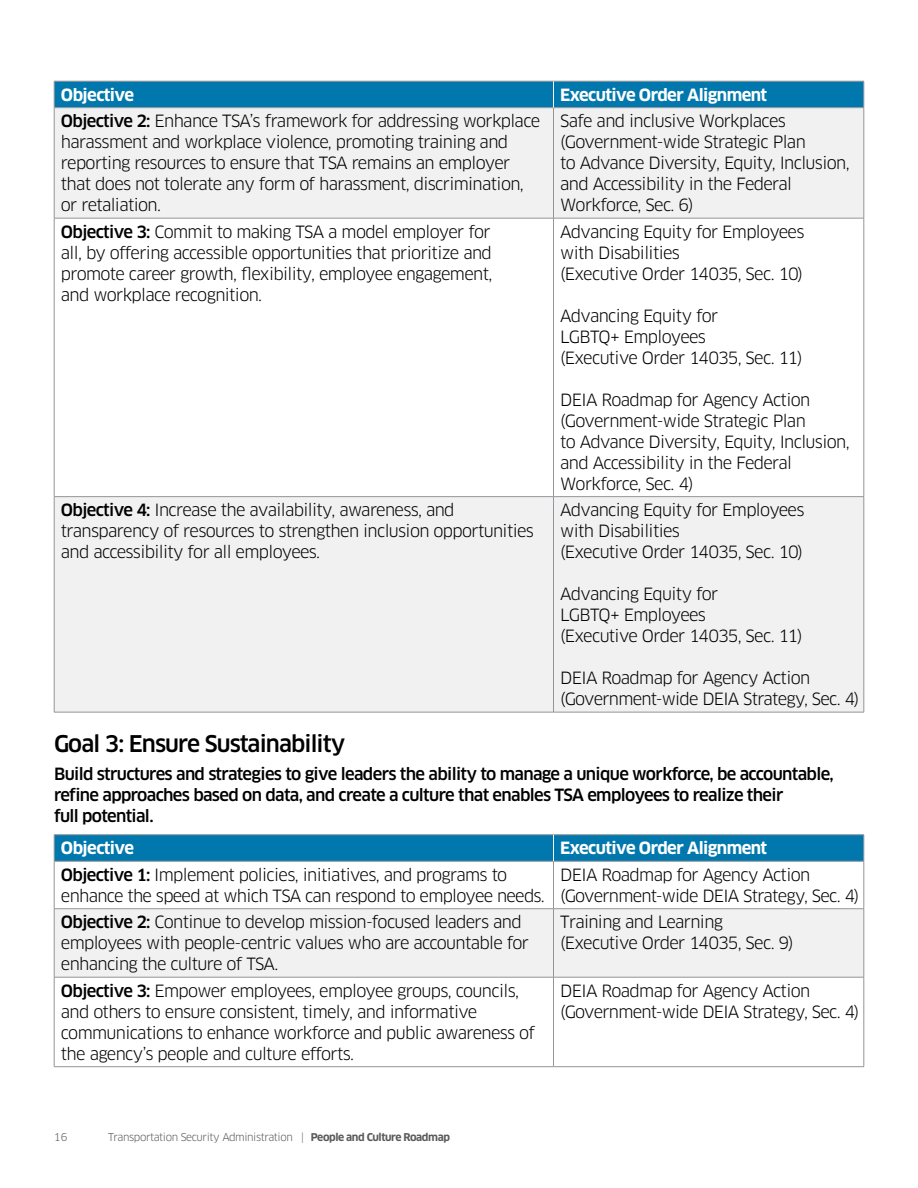
<style>
.page{position:relative;width:918px;height:1188px;background:#fff}
.page>*{position:absolute;margin:0;border:0;box-sizing:border-box;transform-origin:0 0}
.H3_-_Header_3{font:500 22.5px "Clan OT";letter-spacing:-.04em;color:#000}
.Table_Body_Nested{font:16.5px/21px "Clan OT";letter-spacing:-.04em;color:#000}
.Table_Body{font:16.5px/21px "Clan OT";letter-spacing:-.04em;color:#000}
.Body{font:500 16.5px/21px "Clan OT";letter-spacing:-.04em;color:#000}
.Table_Header{font:700 16.5px "Clan OT";letter-spacing:-.035em;color:#fff}
.t1{font:10.5px "Clan OT";letter-spacing:-.04em;color:#5a5b5d}
.s1{font-weight:500}
.s2{font-weight:700}
</style>
<div class="page">
<svg style="left:55px;top:108px;width:809px;height:604px;fill:#f1f1f2"></svg>
<hr style="left:54px;top:108px;width:1px;height:110px;background:#939598">
<hr style="left:553px;top:108px;width:1px;height:110px;background:#939598">
<hr style="left:54px;top:218px;width:500px;height:1px;background:#939598">
<hr style="left:54px;top:218px;width:1px;height:278px;background:#939598">
<hr style="left:554px;top:218px;width:310px;height:1px;background:#939598">
<hr style="left:553px;top:218px;width:1px;height:278px;background:#939598">
<hr style="left:54px;top:496px;width:500px;height:1px;background:#939598">
<hr style="left:54px;top:497px;width:1px;height:215px;background:#939598">
<hr style="left:554px;top:496px;width:310px;height:1px;background:#939598">
<hr style="left:553px;top:497px;width:1px;height:215px;background:#939598">
<hr style="left:54px;top:712px;width:500px;height:1px;background:#939598">
<hr style="left:554px;top:712px;width:310px;height:1px;background:#939598">
<hr style="left:864px;top:108px;width:1px;height:110px;background:#939598">
<hr style="left:864px;top:218px;width:1px;height:278px;background:#939598">
<hr style="left:864px;top:497px;width:1px;height:215px;background:#939598">
<svg style="left:54px;top:81px;width:811px;height:27px;background:#0a7aad"></svg>
<div style="left:55px;top:909px;width:809px;height:68px;background:#f1f1f2"></div>
<hr style="left:54px;top:861px;width:1px;height:48px;background:#939598">
<hr style="left:553px;top:861px;width:1px;height:48px;background:#939598">
<hr style="left:54px;top:908px;width:500px;height:1px;background:#939598">
<hr style="left:54px;top:909px;width:1px;height:68px;background:#939598">
<hr style="left:554px;top:908px;width:310px;height:1px;background:#939598">
<hr style="left:553px;top:909px;width:1px;height:68px;background:#939598">
<hr style="left:54px;top:977px;width:500px;height:1px;background:#939598">
<hr style="left:54px;top:977px;width:1px;height:90px;background:#939598">
<hr style="left:554px;top:977px;width:310px;height:1px;background:#939598">
<hr style="left:553px;top:977px;width:1px;height:90px;background:#939598">
<hr style="left:54px;top:1066px;width:500px;height:1px;background:#939598">
<hr style="left:554px;top:1066px;width:310px;height:1px;background:#939598">
<hr style="left:54px;top:834px;width:500px;height:1px;background:#939598">
<hr style="left:54px;top:861px;width:500px;height:1px;background:#939598">
<hr style="left:864px;top:861px;width:1px;height:48px;background:#939598">
<hr style="left:864px;top:909px;width:1px;height:68px;background:#939598">
<hr style="left:864px;top:977px;width:1px;height:90px;background:#939598">
<hr style="left:554px;top:834px;width:310px;height:1px;background:#939598">
<hr style="left:554px;top:861px;width:310px;height:1px;background:#939598">
<svg style="left:54px;top:835px;width:811px;height:26px;background:#0378ad"></svg>
<p class="Table_Header" style="left:61px;top:85px;width:75px">Objective</p>
<p class="Table_Header" style="left:560px;top:85px;width:209px">Executive Order Alignment</p>
<p class="Table_Body_Nested" style="left:61px;top:111px;width:481px"><span class="s1">Objective 2:</span> Enhance TSA’s framework for addressing workplace harassment and workplace violence, promoting training and reporting resources to ensure that TSA remains an employer that does not tolerate any form of harassment, discrimination, or retaliation.</p>
<p class="Table_Body" style="left:560px;top:111px;width:291px">Safe and inclusive Workplaces (Government-wide Strategic Plan<br>to Advance Diversity, Equity, Inclusion, and Accessibility in the Federal<br>Workforce, Sec. 6)</p>
<p class="Table_Body_Nested" style="left:61px;top:221px;width:433px;text-align:justify"><span class="s1">Objective 3:</span> Commit to making TSA a model employer for all, by offering accessible opportunities that prioritize and promote career growth, flexibility, employee engagement, and workplace recognition.</p>
<p class="Table_Body" style="left:560px;top:221px;width:246px">Advancing Equity for Employees with Disabilities</p>
<p class="Table_Body" style="left:560px;top:263px;width:244px">(Executive Order 14035, Sec. 10)</p>
<p class="Table_Body" style="left:560px;top:305px;width:160px">Advancing Equity for<br>LGBTQ+ Employees</p>
<p class="Table_Body" style="left:560px;top:347px;width:244px">(Executive Order 14035, Sec. 11)</p>
<p class="Table_Body" style="left:560px;top:389px;width:291px">DEIA Roadmap for Agency Action (Government-wide Strategic Plan<br>to Advance Diversity, Equity, Inclusion, and Accessibility in the Federal<br>Workforce, Sec. 4)</p>
<p class="Table_Body_Nested" style="left:61px;top:500px;width:475px"><span class="s1">Objective 4:</span> Increase the availability, awareness, and transparency of resources to strengthen inclusion opportunities and accessibility for all employees.</p>
<p class="Table_Body" style="left:560px;top:500px;width:246px">Advancing Equity for Employees with Disabilities</p>
<p class="Table_Body" style="left:560px;top:542px;width:244px">(Executive Order 14035, Sec. 10)</p>
<p class="Table_Body" style="left:560px;top:584px;width:160px">Advancing Equity for<br>LGBTQ+ Employees</p>
<p class="Table_Body" style="left:560px;top:626px;width:244px">(Executive Order 14035, Sec. 11)</p>
<p class="Table_Body" style="left:560px;top:668px;width:252px">DEIA Roadmap for Agency Action</p>
<p class="Table_Body" style="left:560px;top:689px;width:301px">(Government-wide DEIA Strategy, Sec. 4)</p>
<h3 class="H3_-_Header_3" style="left:54px;top:731px;width:293px">Goal 3: Ensure Sustainability</h3>
<p class="Body" style="left:54px;top:763px;width:781px">Build structures and strategies to give leaders the ability to manage a unique workforce, be accountable, refine approaches based on data, and create a culture that enables TSA employees to realize their<br>full potential.</p>
<p class="Table_Header" style="left:61px;top:839px;width:75px">Objective</p>
<p class="Table_Header" style="left:560px;top:839px;width:209px">Executive Order Alignment</p>
<p class="Table_Body_Nested" style="left:61px;top:864px;width:486px"><span class="s1">Objective 1:</span> Implement policies, initiatives, and programs to enhance the speed at which TSA can respond to employee needs.</p>
<p class="Table_Body" style="left:560px;top:864px;width:252px">DEIA Roadmap for Agency Action</p>
<p class="Table_Body" style="left:560px;top:885px;width:301px">(Government-wide DEIA Strategy, Sec. 4)</p>
<p class="Table_Body_Nested" style="left:61px;top:912px;width:470px"><span class="s1">Objective 2:</span> Continue to develop mission-focused leaders and employees with people-centric values who are accountable for enhancing the culture of TSA.</p>
<p class="Table_Body" style="left:560px;top:912px;width:164px">Training and Learning</p>
<p class="Table_Body" style="left:560px;top:933px;width:235px">(Executive Order 14035, Sec. 9)</p>
<p class="Table_Body_Nested" style="left:61px;top:980px;width:476px"><span class="s1">Objective 3:</span> Empower employees, employee groups, councils, and others to ensure consistent, timely, and informative communications to enhance workforce and public awareness of the agency’s people and culture efforts.</p>
<p class="Table_Body" style="left:560px;top:980px;width:252px">DEIA Roadmap for Agency Action</p>
<p class="Table_Body" style="left:560px;top:1001px;width:301px">(Government-wide DEIA Strategy, Sec. 4)</p>
<p class="t1" style="left:54px;top:1131px;width:15px">16</p>
<p class="t1" style="left:108px;top:1131px;width:343px">Transportation Security Administration | <span class="s2">People and Culture Roadmap</span></p>
</div>
